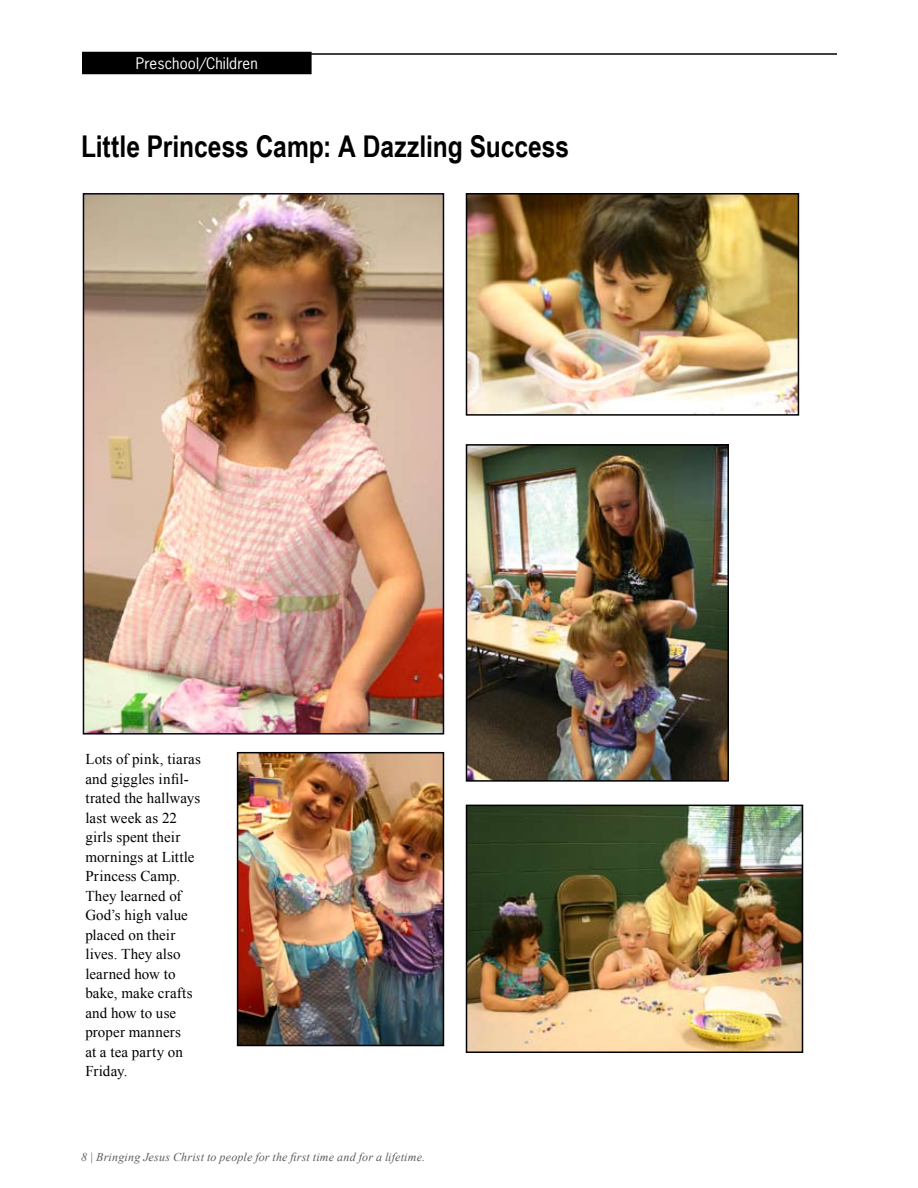
<style>
.page{position:relative;width:918px;height:1188px;background:#fff}
.page>*{position:absolute;margin:0;border:0;box-sizing:border-box;transform-origin:0 0}
.t1{font:700 30px "Arial Narrow";color:#000}
.t2{font:15px/19.5px "Times New Roman";letter-spacing:.01em;color:#000}
.t3{font:15px "News Gothic Std";letter-spacing:.01em;color:#fff}
.t4{font:italic 12px "Times New Roman";letter-spacing:.015em;color:#585e5c}
</style>
<div class="page">
<hr style="left:115px;top:53px;width:722px;height:2px;background:#000">
<div style="left:83px;top:52px;width:228px;height:22px;background:#000"></div>
<img style="left:469px;top:447px;width:257px;height:332px">
<div style="left:466px;top:444px;width:263px;height:338px;border:2px solid #000"></div>
<img style="left:86px;top:196px;width:355px;height:536px">
<div style="left:83px;top:193px;width:361px;height:542px;border:2px solid #09041f"></div>
<img style="left:469px;top:808px;width:331px;height:242px">
<div style="left:466px;top:805px;width:337px;height:248px;border:2px solid #000"></div>
<img style="left:469px;top:196px;width:327px;height:217px">
<div style="left:466px;top:193px;width:333px;height:223px;border:2px solid #000"></div>
<img style="left:240px;top:755px;width:201px;height:288px">
<div style="left:237px;top:752px;width:207px;height:294px;border:2px solid #000"></div>
<p class="t3" style="left:136px;top:54px;width:123px">Preschool/Children</p>
<h1 class="t1" style="left:81px;top:124px;width:490px">Little Princess Camp: A Dazzling Success</h1>
<p class="t2" style="left:85px;top:749px;width:117px">Lots of pink, tiaras and giggles infil&shy;trated the hallways last week as 22 girls spent their mornings at Little<br>Princess Camp.<br>They learned of<br>God’s high value placed on their lives. They also learned how to bake, make crafts and how to use proper manners<br>at a tea party on<br>Friday.</p>
<p class="t4" style="left:90px;top:1148px;width:337px">| Bringing Jesus Christ to people for the first time and for a lifetime.</p>
</div>
